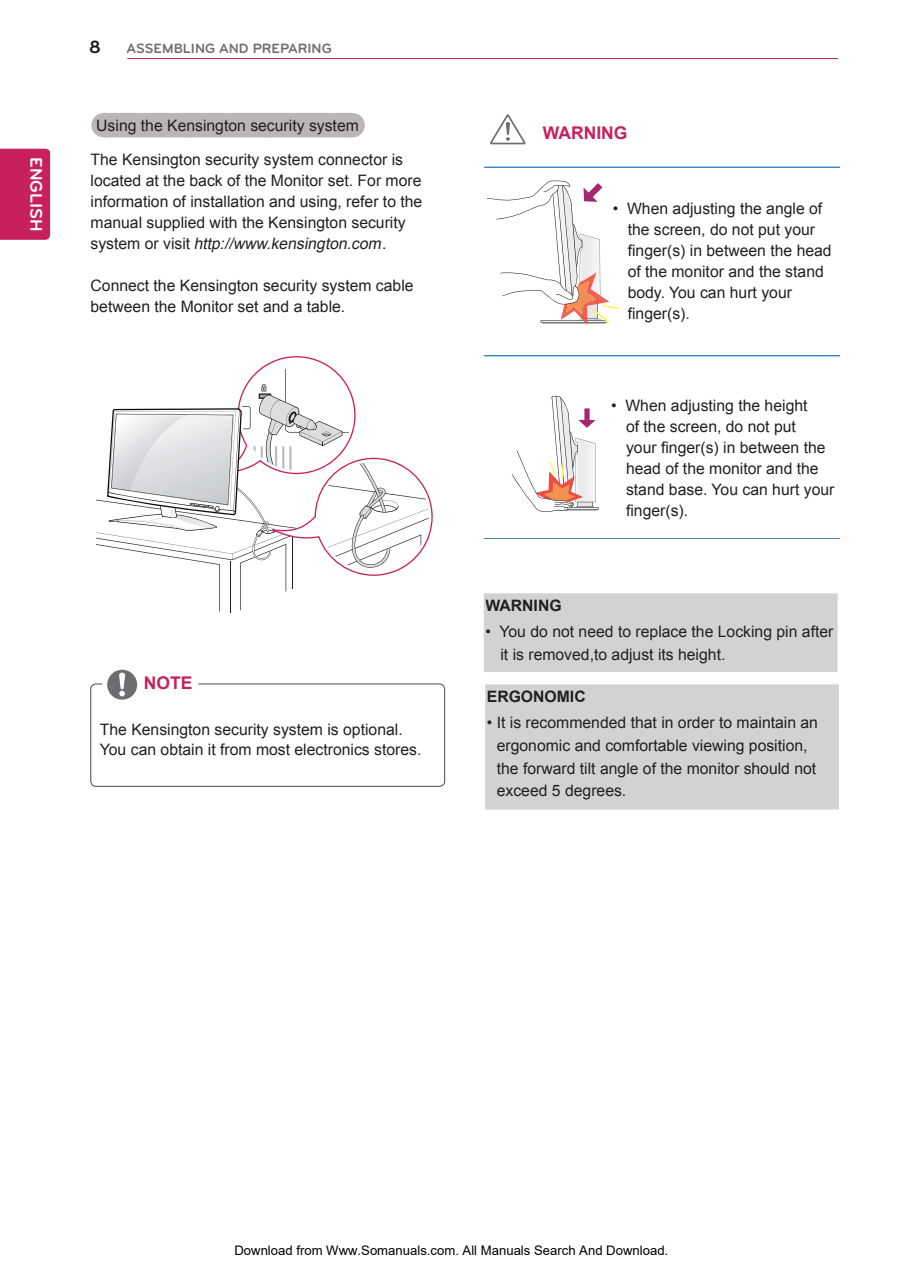
<style>
.page{position:relative;width:903px;height:1275px;background:#fff}
.page>*{position:absolute;margin:0;border:0;box-sizing:border-box;transform-origin:0 0}
.t1{font:700 21px "Bryant LG";color:#fff}
.t2{font:700 18.38px "Bryant LG";color:#1a161a}
.t3{font:700 17.5px "Arial";color:#c8205d}
.t4{font:700 17.5px "Bryant LG";color:#fff}
.t5{font:15.75px/21px "Arial";color:#231f20}
.t6{font:700 15.75px "Arial";color:#231f20}
.t7{font:700 14px "Bryant LG";color:#6c6d70}
.t8{font:13.12px "Arial";color:#000}
.s1{font-style:italic}
</style>
<div class="page">
<hr style="left:127px;top:58px;width:711px;height:1px;background:#c8205d">
<div style="left:0;top:149px;width:50px;height:91px;background:#c8205d"></div>
<div style="left:90px;top:683px;width:355px;height:104px;border:1px solid #4c4649;border-radius:5px"></div>
<div style="left:104px;top:113px;width:248px;height:24px;background:#bab6b7"></div>
<svg style="left:352px;top:113px;width:1px;height:24px"></svg>
<svg style="left:107px;top:670px;width:30px;height:30px"></svg>
<hr style="left:230px;top:561px;width:1px;height:52px;background:#231f20">
<svg style="left:97px;top:356px;width:336px;height:255px"></svg>
<svg style="left:490px;top:114px;width:35px;height:30px"></svg>
<svg style="left:512px;top:396px;width:87px;height:116px"></svg>
<svg style="left:487px;top:180px;width:132px;height:145px"></svg>
<hr style="left:484px;top:356px;width:356px;height:1px;background:#4982c3">
<hr style="left:484px;top:167px;width:356px;height:1px;background:#4982c3">
<hr style="left:484px;top:538px;width:356px;height:1px;background:#4982c3">
<div style="left:486px;top:685px;width:352px;height:124px;background:#d1d2d4"></div>
<div style="left:485px;top:684px;width:354px;height:125px;border:2px solid #d1d2d4"></div>
<div style="left:485px;top:594px;width:352px;height:77px;background:#d1d2d4"></div>
<div style="left:484px;top:593px;width:353px;height:79px;border:2px solid #d1d2d4"></div>
<p class="t4" style="left:47px;top:157px;width:76px;rotate:90deg">ENGLISH</p>
<h1 class="t1" style="left:48px;top:173px;width:44px;rotate:90deg">ENG</h1>
<p class="t2" style="left:89px;top:36px;width:13px">8</p>
<p class="t7" style="left:126px;top:40px;width:207px">ASSEMBLING AND PREPARING</p>
<p class="t5" style="left:96px;top:115px;width:264px">Using the Kensington security system</p>
<p class="t5" style="left:91px;top:149px;width:333px">The Kensington security system connector is located at the back of the Monitor set. For more information of installation and using, refer to the manual supplied with the Kensington security<br>s y s t e m o r v i s i t <span class="s1">http://www.kensington.com</span>.</p>
<p class="t5" style="left:91px;top:275px;width:325px">Connect the Kensington security system cable between the Monitor set and a table.</p>
<p class="t3" style="left:144px;top:671px;width:13px">NOTE</p>
<p class="t5" style="left:100px;top:720px;width:323px;line-height:19.2px">The Kensington security system is optional.<br>You can obtain it from most electronics stores.</p>
<p class="t3" style="left:543px;top:122px;width:86px">WARNING</p>
<p class="t5" style="left:628px;top:199px;width:205px;text-indent:-15px">• When adjusting the angle of the screen, do not put your finger(s) in between the head of the monitor and the stand body. You can hurt your finger(s).</p>
<p class="t5" style="left:626px;top:395px;width:210px;text-indent:-15px">• When adjusting the height<br>of the screen, do not put<br>your finger(s) in between the head of the monitor and the stand base. You can hurt your finger(s).</p>
<p class="t6" style="left:485px;top:595px;width:78px">WARNING</p>
<p class="t5" style="left:500px;top:620px;width:334px;line-height:22.8px;text-indent:-15px">• You do not need to replace the Locking pin after it is removed,to adjust its height.</p>
<p class="t6" style="left:487px;top:686px;width:47px">ERGONO</p>
<p class="t6" style="left:557px;top:686px;width:30px">MIC</p>
<p class="t5" style="left:497px;top:711px;width:323px;line-height:22.8px;text-indent:-10px">• It is recommended that in order to maintain an ergonomic and comfortable viewing position, the forward tilt angle of the monitor should not exceed 5 degrees.</p>
<p class="t8" style="left:234px;top:1243px;width:435px">Download from Www.Somanuals.com. All Manuals Search And Download.</p>
</div>
